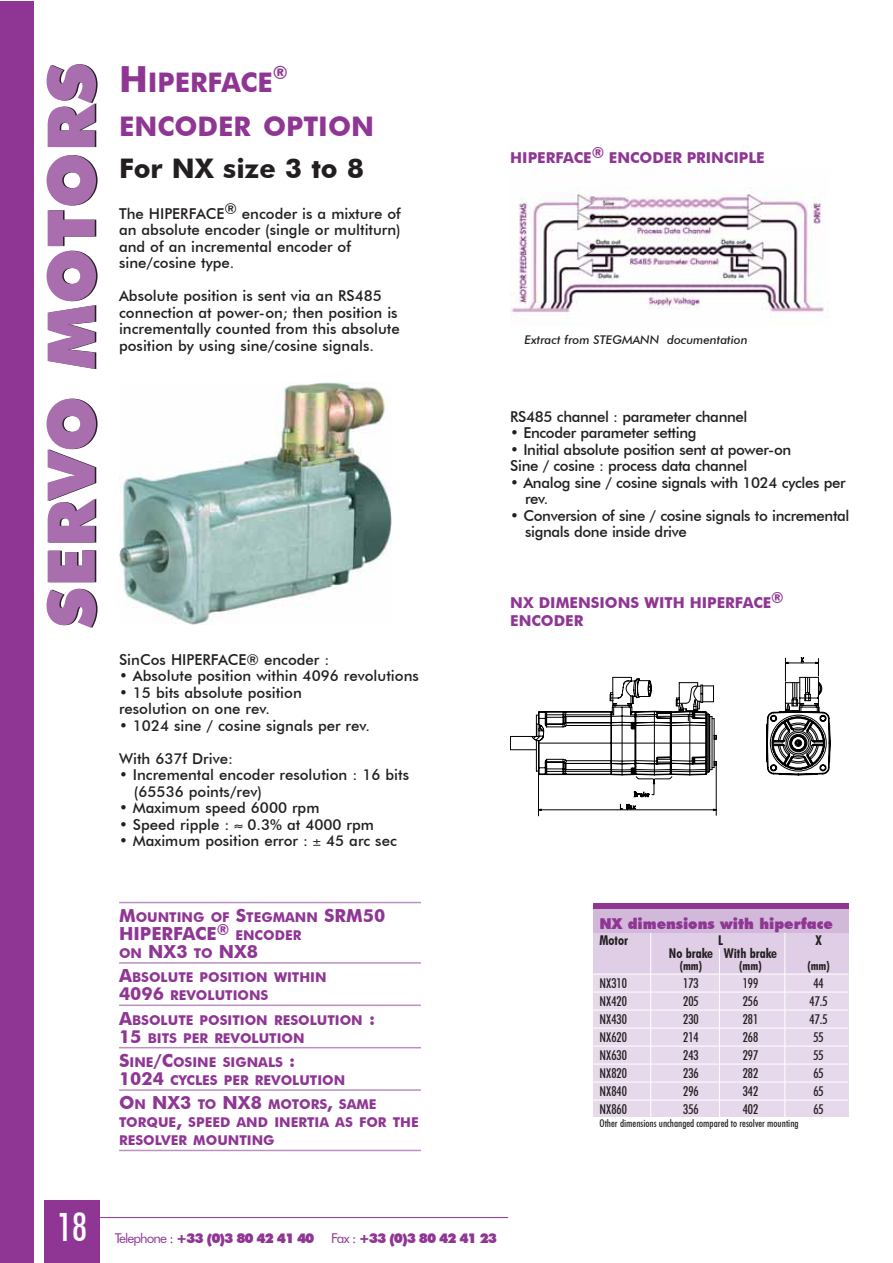
<style>
.page{position:relative;width:893px;height:1263px;background:#fff}
.page>*{position:absolute;margin:0;border:0;box-sizing:border-box;transform-origin:0 0}
.t1{font:66px "Futura X Blk BT";letter-spacing:.015em;color:#231f20}
.t2{font:39px "Futura Md Cn BT";color:#fff}
.t3{font:700 27px "Futura Md BT";color:#8f3694}
.t4{font:700 27px "Futura Md BT";color:#231f20}
.t5{font:700 18px/18px "Futura Md BT";color:#8f3694}
.t6{font:15px/16.5px "Futura Md BT";color:#231f20}
.t7{font:15px/16.5px "Futura Md BT";letter-spacing:-.025em;color:#231f20}
.t8{font:700 15px/18px "Futura Md BT";color:#8f3694}
.t9{font:15px "Futura X Blk BT";color:#8f3694}
.t10{font:700 13.5px/18px "Futura Md BT";color:#8f3694}
.t11{font:13.5px "Futura Md Cn BT";color:#231f20}
.t12{font:13.5px "Futura X Blk BT";letter-spacing:-.08em;color:#8f3694}
.t13{font:13.5px "Futura Bd Cn BT";color:#231f20}
.t14{font:italic 12px "Futura Md BT";color:#231f20}
.t15{font:12px "Futura Bd Cn BT";color:#231f20}
.t16{font:10.5px "Futura Md Cn BT";color:#231f20}
.s1{font-size:36px}
.s2{font-size:18px}
.s3{font-size:13.5px}
.s4{font-family:"Futura Bk BT"}
</style>
<div class="page">
<div style="left:0;top:1px;width:34px;height:1262px;background:#8f3694"></div>
<div style="left:45px;top:1200px;width:55px;height:63px;background:#8f3694"></div>
<hr style="left:96px;top:1217px;width:412px;height:1px;background:#8f3694">
<hr style="left:119px;top:902px;width:302px;height:1px;background:#bb91c2">
<hr style="left:119px;top:962px;width:302px;height:2px;background:#bb91c2">
<hr style="left:119px;top:1004px;width:302px;height:2px;background:#bb91c2">
<hr style="left:119px;top:1047px;width:302px;height:1px;background:#bb91c2">
<hr style="left:119px;top:1089px;width:302px;height:2px;background:#bb91c2">
<hr style="left:119px;top:1150px;width:302px;height:1px;background:#bb91c2">
<img style="left:510px;top:190px;width:314px;height:127px">
<hr style="left:538px;top:775px;width:1px;height:41px;background:#000">
<hr style="left:716px;top:765px;width:1px;height:50px;background:#000">
<svg style="left:510px;top:657px;width:320px;height:154px"></svg>
<div style="left:593px;top:955px;width:255px;height:162px;background:#e6d9eb"></div>
<div style="left:593px;top:933px;width:255px;height:41px;background:#dfcee5"></div>
<div style="left:593px;top:903px;width:255px;height:6px;background:#8f3694"></div>
<div style="left:593px;top:909px;width:255px;height:23px;background:#d2b9d9"></div>
<hr style="left:593px;top:974px;width:255px;height:1px;background:#fff">
<hr style="left:593px;top:992px;width:255px;height:1px;background:#fff">
<hr style="left:593px;top:1010px;width:255px;height:1px;background:#fff">
<hr style="left:593px;top:1028px;width:255px;height:1px;background:#fff">
<hr style="left:593px;top:1046px;width:255px;height:1px;background:#fff">
<hr style="left:593px;top:1064px;width:255px;height:1px;background:#fff">
<hr style="left:593px;top:1082px;width:255px;height:1px;background:#fff">
<hr style="left:593px;top:1100px;width:255px;height:1px;background:#fff">
<hr style="left:719px;top:949px;width:1px;height:170px;background:#fff">
<hr style="left:785px;top:933px;width:1px;height:185px;background:#fff">
<hr style="left:650px;top:933px;width:1px;height:185px;background:#fff">
<img style="left:119px;top:383px;width:272px;height:241px">
<h1 class="t1" style="left:33px;top:628px;width:566px;rotate:-90deg">SERVO MOTORS</h1>
<h3 class="t3" style="left:119px;top:66px;width:155px"><span class="s1">H</span>IPERFACE</h3>
<p class="t5" style="left:273px;top:63px;width:16px">®</p>
<h3 class="t3" style="left:119px;top:110px;width:257px">ENCODER OPTION</h3>
<h3 class="t4" style="left:119px;top:152px;width:246px">For NX size 3 to 8</h3>
<p class="t6" style="left:119px;top:205px;width:283px">The HIPERFACE® encoder is a mixture of an absolute encoder (single or multiturn) and of an incremental encoder of sine/cosine type.</p>
<p class="t6" style="left:119px;top:288px;width:282px">Absolute position is sent via an RS485 connection at power-on; then position is incrementally counted from this absolute position by using sine/cosine signals.</p>
<p class="t6" style="left:119px;top:651px;width:212px">SinCos HIPERFACE® encoder :</p>
<p class="t6" style="left:119px;top:668px;width:301px">• Absolute position within 4096 revolutions</p>
<p class="t6" style="left:119px;top:684px;width:184px">• 15 bits absolute position resolution on one rev.</p>
<p class="t6" style="left:119px;top:717px;width:252px">• 1024 sine / cosine signals per rev.</p>
<p class="t6" style="left:119px;top:750px;width:116px">With 637f Drive:</p>
<p class="t6" style="left:134px;top:767px;width:277px;text-indent:-15px">• Incremental encoder resolution : 16 bits (65536 points/rev)</p>
<p class="t6" style="left:119px;top:800px;width:202px">• Maximum speed 6000 rpm</p>
<p class="t6" style="left:119px;top:816px;width:256px">• Speed ripple : ≈ 0.3% at 4000 rpm</p>
<p class="t6" style="left:119px;top:833px;width:279px">• Maximum position error : 45 arc sec</p>
<p class="t10" style="left:119px;top:908px;width:268px"><span class="s2">M</span>OUNTING OF <span class="s2">S</span>TEGMANN <span class="s2">SRM50</span></p>
<p class="t5" style="left:119px;top:924px;width:184px">HIPERFACE<sup>®</sup> <span class="s3">ENCODER<br>ON</span> NX3 <span class="s3">TO</span> NX8</p>
<p class="t10" style="left:119px;top:968px;width:209px"><span class="s2">A</span>BSOLUTE POSITION WITHIN<br><span class="s2">4096</span> REVOLUTIONS</p>
<p class="t10" style="left:119px;top:1011px;width:258px"><span class="s2">A</span>BSOLUTE POSITION RESOLUTION <span class="s2">:<br>15</span> BITS PER REVOLUTION</p>
<p class="t10" style="left:119px;top:1053px;width:228px"><span class="s2">S</span>INE<span class="s2">/C</span>OSINE SIGNALS <span class="s2">:<br>1024</span> CYCLES PER REVOLUTION</p>
<p class="t10" style="left:119px;top:1095px;width:301px"><span class="s2">O</span>N <span class="s2">NX3</span> TO <span class="s2">NX8</span> MOTORS<span class="s2">,</span> SAME<br>TORQUE<span class="s2">,</span> SPEED AND INERTIA AS FOR THE<br>RESOLVER MOUNTING</p>
<p class="t8" style="left:510px;top:148px;width:256px">HIPERFACE® ENCODER PRINCIPLE</p>
<p class="t14" style="left:525px;top:332px;width:225px">Extract from STEGMANN documentation</p>
<p class="t7" style="left:510px;top:408px;width:239px">RS485 channel : parameter channel</p>
<p class="t7" style="left:510px;top:425px;width:188px">• Encoder parameter setting</p>
<p class="t7" style="left:510px;top:441px;width:283px">• Initial absolute position sent at power-on<br>Sine / cosine : process data channel</p>
<p class="t7" style="left:525px;top:474px;width:322px;text-indent:-15px">• Analog sine / cosine signals with 1024 cycles per rev.</p>
<p class="t7" style="left:525px;top:507px;width:326px;text-indent:-15px">• Conversion of sine / cosine signals to incremental signals done inside drive</p>
<p class="t8" style="left:510px;top:593px;width:275px">NX DIMENSIONS WITH HIPERFACE®<br>ENCODER</p>
<p class="t9" style="left:600px;top:914px;width:235px">NX dimensions with hiperface</p>
<p class="t13" style="left:599px;top:932px;width:30px">Motor</p>
<p class="t13" style="left:718px;top:932px;width:6px">L</p>
<p class="t13" style="left:816px;top:932px;width:7px">X</p>
<p class="t13" style="left:669px;top:945px;width:110px">No brake With brake</p>
<p class="t15" style="left:680px;top:958px;width:24px">(mm)</p>
<p class="t15" style="left:739px;top:958px;width:24px">(mm)</p>
<p class="t15" style="left:807px;top:958px;width:24px">(mm)</p>
<p class="t11" style="left:599px;top:975px;width:29px">NX310</p>
<p class="t11" style="left:683px;top:975px;width:17px">173</p>
<p class="t11" style="left:743px;top:975px;width:17px">199</p>
<p class="t11" style="left:813px;top:975px;width:12px">44</p>
<p class="t11" style="left:599px;top:993px;width:29px">NX420</p>
<p class="t11" style="left:683px;top:993px;width:17px">205</p>
<p class="t11" style="left:743px;top:993px;width:17px">256</p>
<p class="t11" style="left:809px;top:993px;width:20px">47.5</p>
<p class="t11" style="left:599px;top:1011px;width:29px">NX430</p>
<p class="t11" style="left:683px;top:1011px;width:17px">230</p>
<p class="t11" style="left:743px;top:1011px;width:17px">281</p>
<p class="t11" style="left:809px;top:1011px;width:20px">47.5</p>
<p class="t11" style="left:599px;top:1029px;width:29px">NX620</p>
<p class="t11" style="left:683px;top:1029px;width:17px">214</p>
<p class="t11" style="left:743px;top:1029px;width:17px">268</p>
<p class="t11" style="left:813px;top:1029px;width:12px">55</p>
<p class="t11" style="left:599px;top:1047px;width:29px">NX630</p>
<p class="t11" style="left:683px;top:1047px;width:17px">243</p>
<p class="t11" style="left:743px;top:1047px;width:17px">297</p>
<p class="t11" style="left:813px;top:1047px;width:12px">55</p>
<p class="t11" style="left:599px;top:1065px;width:29px">NX820</p>
<p class="t11" style="left:683px;top:1065px;width:17px">236</p>
<p class="t11" style="left:743px;top:1065px;width:17px">282</p>
<p class="t11" style="left:813px;top:1065px;width:12px">65</p>
<p class="t11" style="left:599px;top:1083px;width:29px">NX840</p>
<p class="t11" style="left:683px;top:1083px;width:17px">296</p>
<p class="t11" style="left:743px;top:1083px;width:17px">342</p>
<p class="t11" style="left:813px;top:1083px;width:12px">65</p>
<p class="t11" style="left:599px;top:1101px;width:29px">NX860</p>
<p class="t11" style="left:683px;top:1101px;width:17px">356</p>
<p class="t11" style="left:743px;top:1101px;width:17px">402</p>
<p class="t11" style="left:813px;top:1101px;width:12px">65</p>
<p class="t16" style="left:599px;top:1116px;width:201px">Other dimensions unchanged compared to resolver mounting</p>
<h2 class="t2" style="left:57px;top:1203px;width:32px">18</h2>
<p class="t12" style="left:115px;top:1230px;width:384px"><span class="s4">Telephone :</span> +33 (0)3 80 42 41 40 <span class="s4">Fax :</span> +33 (0)3 80 42 41 23</p>
</div>
